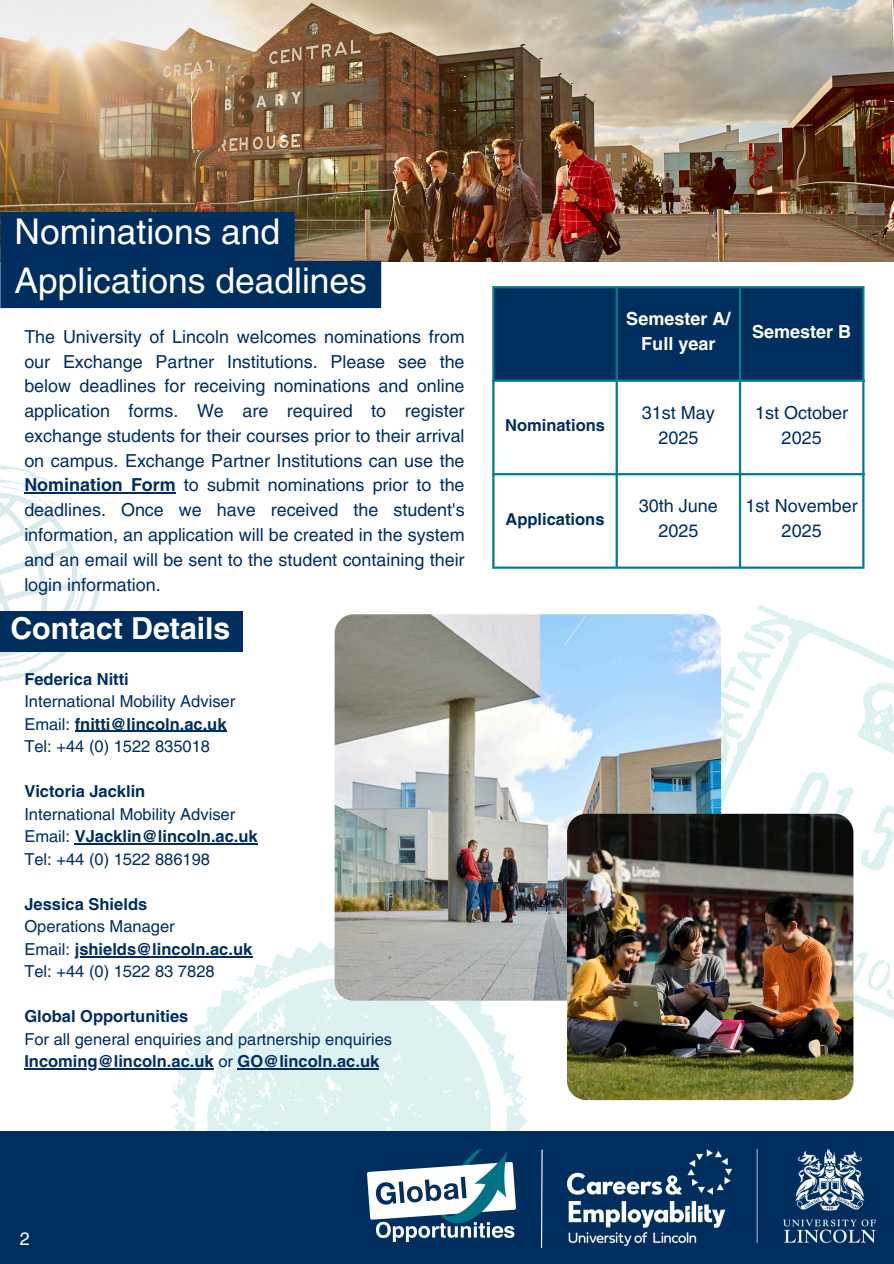
<style>
.page{position:relative;width:894px;height:1264px;background:#fff}
.page>*{position:absolute;margin:0;border:0;box-sizing:border-box;transform-origin:0 0}
.t1{font:35.4px/49.1px "Helvetica LT Pro";color:#fff}
.t2{font:700 30.15px "Helvetica LT Pro";color:#fff}
.t3{font:18px/24.8px "Helvetica LT Pro";color:#002e5f;text-align:center}
.t4{font:700 18px/24.8px "Helvetica LT Pro";color:#fff;text-align:center}
.t5{font:18px "Helvetica LT Pro";color:#fff}
.t6{font:17.85px/24.8px "Helvetica LT Pro";color:#002e5f;text-align:justify}
.t7{font:700 16.5px "Helvetica LT Pro";color:#002e5f}
.t8{font:16.5px "Helvetica LT Pro";color:#002e5f}
.s1{font-weight:700}
.s2{font-weight:400}
</style>
<div class="page">
<img style="left:0;top:0;width:893px;height:262px">
<svg style="left:170px;top:942px;width:357px;height:188px;fill:#ddf2f0"></svg>
<div style="left:0;top:1130px;width:893px;height:133px;background:#002e5f"></div>
<img style="left:567px;top:1149px;width:308px;height:96px">
<img style="left:367px;top:1149px;width:148px;height:92px">
<svg style="left:541px;top:1149px;width:2px;height:100px"></svg>
<svg style="left:751px;top:605px;width:142px;height:423px"></svg>
<svg style="left:721px;top:630px;width:172px;height:379px"></svg>
<div style="left:494px;top:288px;width:368px;height:91px;background:#002e5f"></div>
<hr style="left:492px;top:288px;width:2px;height:278px;background:#047e8b">
<hr style="left:615px;top:288px;width:2px;height:278px;background:#047e8b">
<hr style="left:738px;top:288px;width:3px;height:278px;background:#047e8b">
<hr style="left:862px;top:288px;width:2px;height:278px;background:#047e8b">
<hr style="left:492px;top:286px;width:372px;height:2px;background:#047e8b">
<hr style="left:492px;top:379px;width:372px;height:3px;background:#047e8b">
<hr style="left:492px;top:473px;width:372px;height:2px;background:#047e8b">
<hr style="left:492px;top:566px;width:372px;height:2px;background:#047e8b">
<svg style="left:0;top:465px;width:110px;height:217px"></svg>
<img style="left:334px;top:614px;width:387px;height:386px">
<img style="left:567px;top:813px;width:286px;height:287px;border-radius:19px">
<svg style="left:0;top:212px;width:381px;height:96px"></svg>
<hr style="left:24px;top:492px;width:152px;height:2px;background:#002e5f">
<hr style="left:75px;top:730px;width:151px;height:2px;background:#002e5f">
<hr style="left:75px;top:843px;width:183px;height:1px;background:#002e5f">
<hr style="left:75px;top:955px;width:177px;height:2px;background:#002e5f">
<hr style="left:24px;top:1068px;width:190px;height:1px;background:#002e5f">
<hr style="left:237px;top:1068px;width:142px;height:1px;background:#002e5f">
<div style="left:0;top:610px;width:242px;height:41px;background:#002e5f"></div>
<p class="t1" style="left:15px;top:211px;width:354px">Nominations and<br>Applications deadlines</p>
<p class="t6" style="left:24px;top:326px;width:441px">The University of Lincoln welcomes nominations from our Exchange Partner Institutions. Please see the below deadlines for receiving nominations and online application forms. We are required to register exchange students for their courses prior to their arrival on campus. Exchange Partner Institutions can use the <span class="s1">Nomination Form</span> to submit nominations prior to the deadlines. Once we have received the student's information, an application will be created in the system and an email will be sent to the student containing their login information.</p>
<p class="t2" style="left:10px;top:617px;width:221px">Contact Details</p>
<h2 class="t7" style="left:24px;top:673px;width:106px">Federica Nitti</h2>
<p class="t8" style="left:24px;top:695px;width:212px">International Mobility Adviser</p>
<p class="t7" style="left:24px;top:718px;width:204px"><span class="s2">Email:</span> fnitti@lincoln.ac.uk</p>
<p class="t8" style="left:24px;top:740px;width:187px">Tel: +44 (0) 1522 835018</p>
<p class="t7" style="left:24px;top:785px;width:122px">Victoria Jacklin</p>
<p class="t8" style="left:24px;top:808px;width:212px">International Mobility Adviser</p>
<p class="t7" style="left:24px;top:830px;width:235px"><span class="s2">Email:</span> VJacklin@lincoln.ac.uk</p>
<p class="t8" style="left:24px;top:853px;width:187px">Tel: +44 (0) 1522 886198</p>
<p class="t7" style="left:24px;top:898px;width:124px">Jessica Shields</p>
<p class="t8" style="left:24px;top:920px;width:152px">Operations Manager</p>
<p class="t7" style="left:24px;top:943px;width:229px"><span class="s2">Email:</span> jshields@lincoln.ac.uk</p>
<p class="t8" style="left:24px;top:965px;width:192px">Tel: +44 (0) 1522 83 7828</p>
<p class="t7" style="left:24px;top:1010px;width:165px">Global Opportunities</p>
<p class="t8" style="left:24px;top:1033px;width:369px">For all general enquiries and partnership enquiries</p>
<p class="t7" style="left:24px;top:1055px;width:356px">Incoming@lincoln.ac.uk <span class="s2">or</span> GO@lincoln.ac.uk</p>
<p class="t7" style="left:505px;top:419px;width:101px">Nominations</p>
<p class="t7" style="left:505px;top:513px;width:100px">Applications</p>
<h1 class="t4" style="left:626px;top:308px;width:106px">Semester A/<br>Full year</h1>
<p class="t3" style="left:641px;top:402px;width:75px">31st May</p>
<p class="t3" style="left:658px;top:427px;width:42px">2025</p>
<p class="t4" style="left:752px;top:321px;width:101px">Semester B</p>
<p class="t3" style="left:754px;top:402px;width:95px">1st October<br>2025</p>
<p class="t3" style="left:638px;top:495px;width:81px">30th June</p>
<p class="t3" style="left:658px;top:520px;width:42px">2025</p>
<p class="t3" style="left:745px;top:495px;width:114px">1st November<br>2025</p>
<p class="t5" style="left:20px;top:1231px;width:12px">2</p>
</div>
